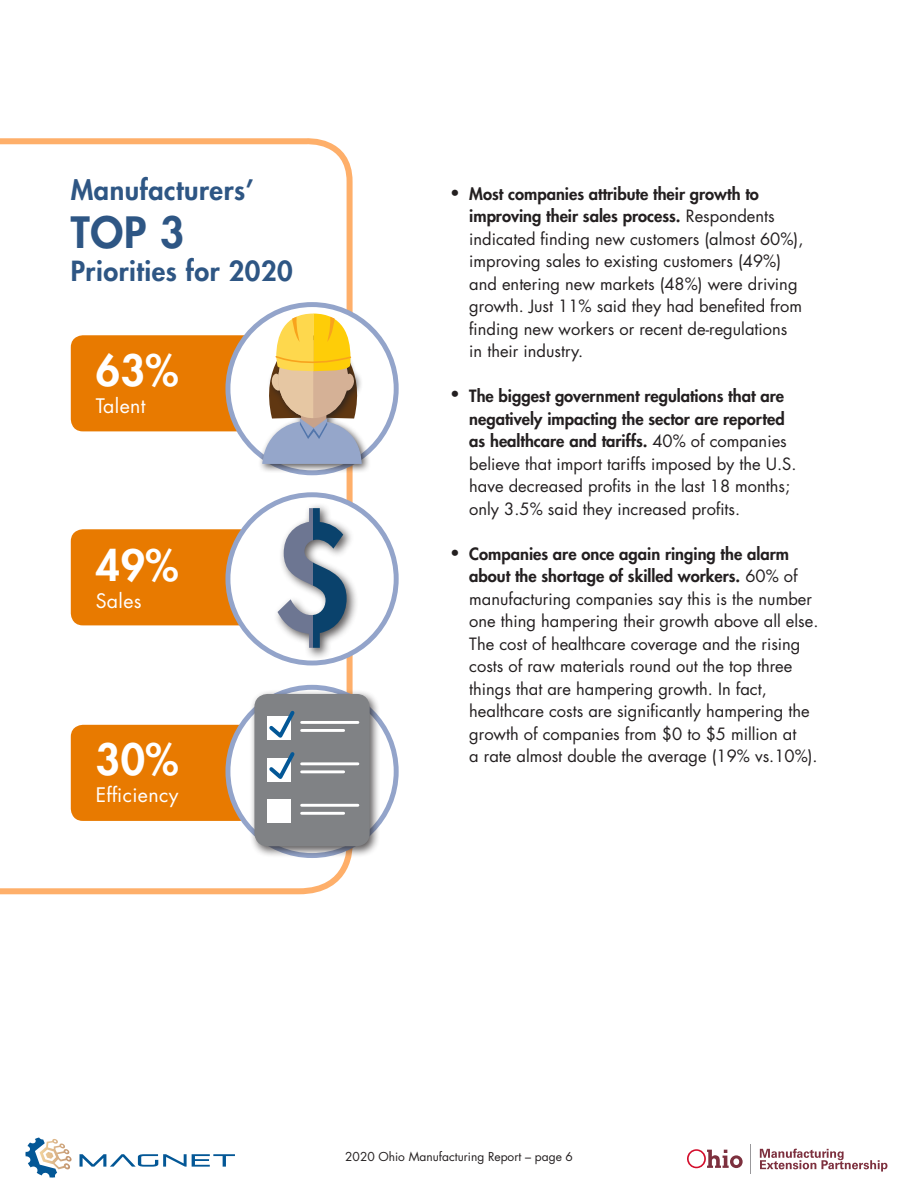
<style>
.page{position:relative;width:918px;height:1188px;background:#fff}
.page>*{position:absolute;margin:0;border:0;box-sizing:border-box;transform-origin:0 0}
.t1{font:800 42px "Futura";color:#fff}
.t2{font:800 42px "Futura";color:#2e5684}
.t3{font:800 27px "Futura";letter-spacing:.02em;color:#2e5684}
.t4{font:19.5px "Futura";letter-spacing:.02em;color:#fff}
.Bulleted_paragraph{font:16.5px/22.5px "Futura";color:#231f20}
.t5{font:12px "Futura";color:#231f20}
.s1{font-weight:800}
</style>
<div class="page">
<svg style="left:0;top:138px;width:356px;height:757px"></svg>
<div style="left:71px;top:335px;width:207px;height:96px;background:#e87a00;border-radius:12px"></div>
<div style="left:71px;top:529px;width:229px;height:96px;background:#e87a00;border-radius:12px"></div>
<div style="left:71px;top:725px;width:229px;height:96px;background:#e87a00;border-radius:12px"></div>
<div style="left:228px;top:305px;width:168px;height:168px;background:#fff;border-radius:50%"></div>
<div style="left:225px;top:302px;width:174px;height:173px;border:5px solid #93a4ca;border-radius:50%"></div>
<div style="left:228px;top:495px;width:168px;height:168px;background:#fff;border-radius:50%"></div>
<div style="left:225px;top:492px;width:174px;height:173px;border:5px solid #93a4ca;border-radius:50%"></div>
<svg style="left:228px;top:687px;width:168px;height:169px;fill:#fff"></svg>
<div style="left:225px;top:685px;width:174px;height:173px;border:5px solid #93a4ca;border-radius:50%"></div>
<div style="left:258px;top:335px;width:113px;height:138px;background:#231f20;opacity:.75"></div>
<svg style="left:259px;top:314px;width:108px;height:150px"></svg>
<hr style="left:751px;top:1144px;width:1px;height:30px;background:#99989b">
<svg style="left:687px;top:1149px;width:56px;height:19px"></svg>
<svg style="left:760px;top:1149px;width:127px;height:23px"></svg>
<svg style="left:80px;top:1154px;width:155px;height:13px"></svg>
<svg style="left:25px;top:1137px;width:47px;height:41px"></svg>
<div style="left:273px;top:503px;width:85px;height:157px;background:#231f20;opacity:.75"></div>
<svg style="left:278px;top:508px;width:69px;height:140px"></svg>
<div style="left:249px;top:689px;width:132px;height:168px;background:#231f20;opacity:.75"></div>
<div style="left:254px;top:694px;width:116px;height:152px;background:#808285;border-radius:13px"></div>
<hr style="left:302px;top:721px;width:56px;height:3px;background:#fff">
<hr style="left:302px;top:729px;width:42px;height:3px;background:#fff">
<hr style="left:302px;top:762px;width:56px;height:3px;background:#fff">
<hr style="left:302px;top:770px;width:42px;height:3px;background:#fff">
<div style="left:267px;top:800px;width:23px;height:23px;background:#fff"></div>
<hr style="left:302px;top:804px;width:56px;height:3px;background:#fff">
<hr style="left:302px;top:812px;width:42px;height:3px;background:#fff">
<svg style="left:267px;top:710px;width:28px;height:30px"></svg>
<svg style="left:267px;top:752px;width:28px;height:30px"></svg>
<p class="t3" style="left:71px;top:172px;width:184px">Manufacturers’</p>
<p class="t2" style="left:71px;top:205px;width:115px">TOP 3</p>
<p class="t3" style="left:71px;top:253px;width:223px">Priorities for 2020</p>
<p class="t1" style="left:96px;top:342px;width:84px">63%</p>
<p class="t4" style="left:96px;top:392px;width:51px">Talent</p>
<p class="t1" style="left:96px;top:537px;width:84px">49%</p>
<p class="t4" style="left:96px;top:587px;width:48px">Sales</p>
<p class="t1" style="left:96px;top:731px;width:84px">30%</p>
<p class="t4" style="left:96px;top:781px;width:84px">Efficiency</p>
<p class="Bulleted_paragraph" style="left:450px;top:181px;width:11px">•</p>
<p class="Bulleted_paragraph" style="left:450px;top:383px;width:11px">•</p>
<p class="Bulleted_paragraph" style="left:450px;top:541px;width:11px">•</p>
<p class="Bulleted_paragraph" style="left:469px;top:182px;width:336px"><span class="s1">Most companies attribute their growth to improving their sales process.</span> Respondents indicated finding new customers (almost 60%), improving sales to existing customers (49%) and entering new markets (48%) were driving growth. Just 11% said they had benefited from finding new workers or recent de-regulations in their industry.</p>
<p class="Bulleted_paragraph" style="left:469px;top:385px;width:329px"><span class="s1">The biggest government regulations that are negatively impacting the sector are reported as healthcare and tariffs.</span> 40% of companies believe that import tariffs imposed by the U.S. have decreased profits in the last 18 months; only 3.5% said they increased profits.</p>
<p class="Bulleted_paragraph" style="left:469px;top:542px;width:351px"><span class="s1">Companies are once again ringing the alarm about the shortage of skilled workers.</span> 60% of manufacturing companies say this is the number one thing hampering their growth above all else.<br>The cost of healthcare coverage and the rising costs of raw materials round out the top three things that are hampering growth. In fact, healthcare costs are significantly hampering the growth of companies from $0 to $5 million at<br>a rate almost double the average (19% vs.10%).</p>
<p class="t5" style="left:345px;top:1148px;width:229px">2020 Ohio Manufacturing Report – page 6</p>
</div>
